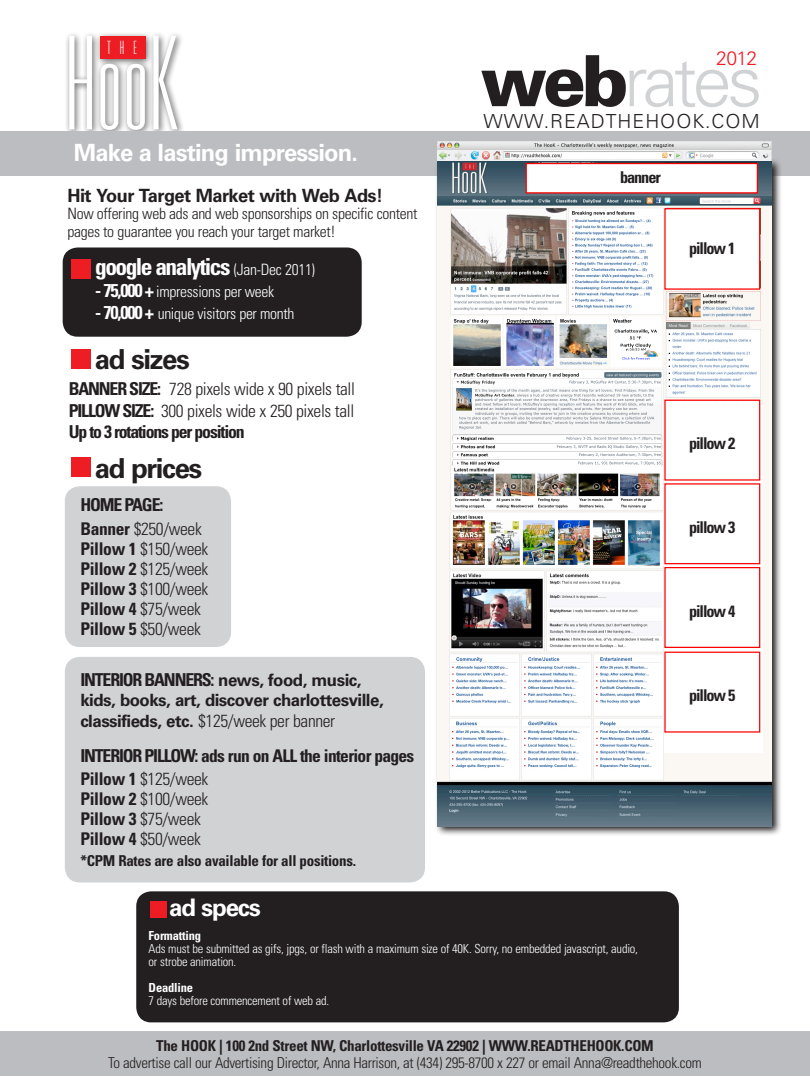
<style>
.page{position:relative;width:810px;height:1080px;background:#fff}
.page>*{position:absolute;margin:0;border:0;box-sizing:border-box;transform-origin:0 0}
.t1{font:100 ultra-condensed 129.62px "Univers";color:#fff}
.t2{font:300 70.62px "Univers";letter-spacing:-.065em;color:#d1d2d4}
.t3{font:700 27.5px "Univers";letter-spacing:-.05em;color:#231f20}
.t4{font:700 24.12px "Univers";letter-spacing:-.05em;color:#fff}
.t5{font:700 23.75px "Univers";letter-spacing:-.035em;color:#fff}
.t6{font:700 condensed 23.5px "Univers";letter-spacing:-.065em;color:#fff}
.t7{font:300 19.38px "Univers";letter-spacing:.05em;color:#231f20}
.t8{font:300 19.38px "Univers";color:#ee1d23}
.t9{font:700 18.25px "Univers";letter-spacing:-.03em;color:#231f20}
.t10{font:100 ultra-condensed 18.25px "Univers";color:#fff}
.t11{font:700 condensed 17.75px "Univers";letter-spacing:-.065em;color:#231f20}
.t12{font:300 condensed 17.5px "Univers";letter-spacing:-.02em;color:#231f20}
.t13{font:700 condensed 17.5px/22.5px "Univers";letter-spacing:-.04em;color:#231f20}
.t14{font:700 16.88px "Univers";letter-spacing:-.03em;color:#231f20}
.t15{font:700 condensed 16.25px "Univers";letter-spacing:-.065em;color:#231f20}
.t16{font:300 condensed 15.62px/17.6px "Univers";letter-spacing:-.02em;color:#231f20}
.t17{font:300 condensed 15.62px "Univers";letter-spacing:-.02em;color:#fff}
.t18{font:700 condensed 15px "Univers";letter-spacing:-.02em;color:#231f20}
.t19{font:300 condensed 15px "Univers";letter-spacing:-.02em;color:#231f20}
.t20{font:300 condensed 12.5px/12.9px "Univers";letter-spacing:-.015em;color:#fff}
.t21{font:700 condensed 12.5px "Univers";letter-spacing:-.015em;color:#fff}
.s1{font-weight:300;font-size:15.62px}
.s2{font-weight:700;font-size:18.5px}
.s3{font-weight:700;font-size:17.75px}
.s4{font-weight:700}
.s5{font-stretch:normal;font-size:16.88px}
.s6{font-weight:700;font-stretch:normal;font-size:16.88px}
.s7{font-weight:700;font-stretch:normal}
.s8{font-size:17.75px}
.s9{font-weight:300}
.s10{font-weight:900;color:#231f20}
</style>
<div class="page">
<div style="left:63px;top:248px;width:299px;height:89px;background:#231f20;border-radius:15px"></div>
<div style="left:65px;top:486px;width:166px;height:161px;background:#d1d2d4;border-radius:15px"></div>
<div style="left:65px;top:657px;width:360px;height:225px;background:#d1d2d4;border-radius:15px"></div>
<div style="left:64px;top:31px;width:121px;height:107px;background:#231f20;opacity:.75"></div>
<div style="left:100px;top:36px;width:45px;height:23px;background:#ee1d23"></div>
<div style="left:0;top:132px;width:810px;height:44px;background:#bcbdc0"></div>
<svg style="left:436px;top:158px;width:345px;height:677px"></svg>
<img style="left:438px;top:142px;width:334px;height:684px">
<div style="left:71px;top:349px;width:19px;height:19px;background:#ee1d23"></div>
<svg style="left:664px;top:405px;width:99px;height:347px"></svg>
<div style="left:526px;top:163px;width:232px;height:31px;background:#fff;border:1px solid #f00"></div>
<div style="left:664px;top:208px;width:96px;height:82px;background:#fff;border:1px solid #f00"></div>
<div style="left:664px;top:400px;width:96px;height:81px;background:#fff;border:1px solid #f00"></div>
<div style="left:664px;top:483px;width:96px;height:81px;background:#fff;border:1px solid #f00"></div>
<div style="left:664px;top:567px;width:96px;height:81px;background:#fff;border:1px solid #f00"></div>
<div style="left:664px;top:652px;width:96px;height:81px;background:#fff;border:1px solid #f00"></div>
<div style="left:71px;top:259px;width:19px;height:19px;background:#ee1d23"></div>
<div style="left:71px;top:458px;width:19px;height:19px;background:#ee1d23"></div>
<div style="left:136px;top:891px;width:543px;height:131px;background:#231f20;border-radius:15px"></div>
<div style="left:150px;top:901px;width:17px;height:17px;background:#ee1d23"></div>
<div style="left:0;top:1031px;width:810px;height:45px;background:#bcbdc0"></div>
<p class="t1" style="left:65px;top:18px;width:112px">HooK</p>
<p class="t10" style="left:108px;top:38px;width:31px">THE</p>
<p class="t5" style="left:74px;top:138px;width:286px">Make a lasting impression.</p>
<p class="t9" style="left:67px;top:185px;width:317px">Hit Your Target Market with Web Ads!</p>
<p class="t16" style="left:67px;top:205px;width:351px">Now offering web ads and web sponsorships on specific content pages to guarantee you reach your target market!</p>
<p class="t6" style="left:95px;top:252px;width:221px">google analytics <span class="s1">(Jan-Dec 2011)</span></p>
<p class="t17" style="left:95px;top:282px;width:181px"><span class="s2">- 75,000 +</span> impressions per week</p>
<p class="t17" style="left:95px;top:304px;width:201px"><span class="s2">- 70,000 +</span> unique visitors per month</p>
<p class="t3" style="left:95px;top:344px;width:97px">ad sizes</p>
<p class="t12" style="left:69px;top:379px;width:288px"><span class="s3">BANNER SIZE:</span> 728 pixels wide x 90 pixels tall</p>
<p class="t12" style="left:69px;top:400px;width:287px"><span class="s3">PILLOW SIZE:</span> 300 pixels wide x 250 pixels tall</p>
<p class="t11" style="left:69px;top:421px;width:178px">Up to 3 rotations per position</p>
<p class="t3" style="left:95px;top:452px;width:109px">ad prices</p>
<p class="t11" style="left:80px;top:494px;width:85px">HOME PAGE:</p>
<p class="t12" style="left:80px;top:518px;width:123px"><span class="s4">Banner</span> $250/week</p>
<p class="t12" style="left:80px;top:538px;width:129px"><span class="s4">Pillow 1</span> $150/week</p>
<p class="t12" style="left:80px;top:558px;width:129px"><span class="s4">Pillow 2</span> $125/week</p>
<p class="t12" style="left:80px;top:578px;width:129px"><span class="s4">Pillow 3</span> $100/week</p>
<p class="t12" style="left:80px;top:598px;width:122px"><span class="s4">Pillow 4</span> $75/week</p>
<p class="t12" style="left:80px;top:618px;width:122px"><span class="s4">Pillow 5</span> $50/week</p>
<p class="t11" style="left:80px;top:668px;width:283px">INTERIOR BANNERS: <span class="s5">news, food, music,</span></p>
<p class="t14" style="left:80px;top:690px;width:305px">kids, books, art, discover charlottesville,</p>
<p class="t12" style="left:80px;top:710px;width:256px"><span class="s6">classifieds, etc</span><span class="s7">.</span> $125/week per banner</p>
<p class="t13" style="left:80px;top:744px;width:335px"><span class="s8">INTERIOR PILLOW:</span> ads run on ALL the interior pages<br>Pillow 1 <span class="s9">$125/week</span></p>
<p class="t12" style="left:80px;top:788px;width:129px"><span class="s4">Pillow 2</span> $100/week</p>
<p class="t12" style="left:80px;top:808px;width:122px"><span class="s4">Pillow 3</span> $75/week</p>
<p class="t12" style="left:80px;top:828px;width:122px"><span class="s4">Pillow 4</span> $50/week</p>
<p class="t18" style="left:80px;top:851px;width:277px">*CPM Rates are also available for all positions.</p>
<p class="t4" style="left:169px;top:894px;width:93px">ad specs</p>
<p class="t8" style="left:716px;top:46px;width:43px">2012</p>
<p class="t2" style="left:481px;top:39px;width:283px"><span class="s10">web</span>rates</p>
<p class="t7" style="left:484px;top:109px;width:278px">WWW.READTHEHOOK.COM</p>
<p class="t15" style="left:620px;top:167px;width:42px">banner</p>
<p class="t15" style="left:689px;top:238px;width:48px">pillow 1</p>
<p class="t15" style="left:689px;top:434px;width:48px">pillow 2</p>
<p class="t15" style="left:689px;top:517px;width:48px">pillow 3</p>
<p class="t15" style="left:689px;top:601px;width:48px">pillow 4</p>
<p class="t15" style="left:689px;top:686px;width:48px">pillow 5</p>
<p class="t21" style="left:149px;top:928px;width:54px">Formatting</p>
<p class="t20" style="left:149px;top:942px;width:491px">Ads must be submitted as gifs, jpgs, or flash with a maximum size of 40K. Sorry, no embedded javascript, audio, or strobe animation.</p>
<p class="t21" style="left:149px;top:980px;width:46px">Deadline</p>
<p class="t20" style="left:149px;top:994px;width:182px">7 days before commencement of web ad.</p>
<p class="t18" style="left:156px;top:1036px;width:499px">The HOOK | 100 2nd Street NW, Charlottesville VA 22902 | WWW.READTHEHOOK.COM</p>
<p class="t19" style="left:108px;top:1053px;width:595px">To advertise call our Advertising Director, Anna Harrison, at (434) 295-8700 x 227 or email Anna@readthehook.com</p>
</div>
